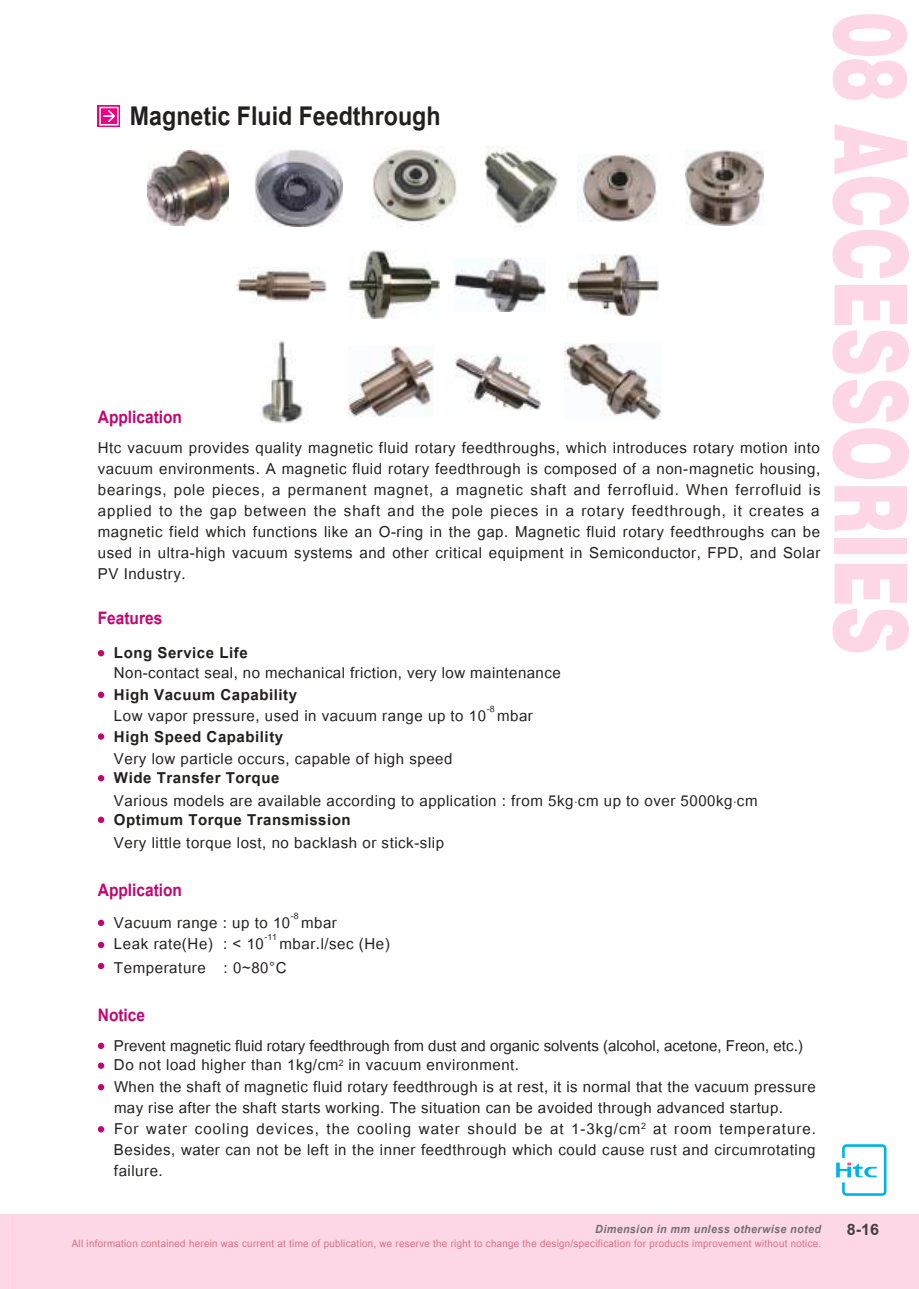
<style>
.page{position:relative;width:919px;height:1289px;background:#fff}
.page>*{position:absolute;margin:0;border:0;box-sizing:border-box;transform-origin:0 0}
.t1{font:900 100.95px "Swiss 721 BT";color:#fecee0;scale:.67 1}
.t2{font:700 36px "Utsaah";color:#241f1f;scale:.9 1}
.t3{font:700 24px "Utsaah";color:#c10672;scale:.9 1}
.t4{font:21px/21px "Utsaah";letter-spacing:.025em;color:#241f1f}
.t5{font:700 21px "Utsaah";letter-spacing:.025em;color:#241f1f}
.t6{font:italic 700 15.75px "Utsaah";letter-spacing:.025em;color:#717072;scale:.95 1}
.t7{font:14.25px "Utsaah";letter-spacing:.025em;color:#d96a7d;scale:.95 1}
.s1{font-weight:700}
.s2{font-family:"Adobe Ming Std";font-weight:300;font-size:15px}
.s3{font-style:normal;font-size:22.5px;color:#444041}
</style>
<div class="page">
<div style="left:13px;top:1214px;width:905px;height:74px;background:#fed7e6"></div>
<div style="left:0;top:1214px;width:13px;height:74px;background:#fed7e6"></div>
<svg style="left:836px;top:1144px;width:50px;height:51px"></svg>
<img style="left:147px;top:150px;width:81px;height:75px">
<img style="left:255px;top:150px;width:88px;height:76px">
<img style="left:348px;top:251px;width:91px;height:68px">
<img style="left:348px;top:346px;width:85px;height:71px">
<img style="left:236px;top:267px;width:90px;height:35px">
<img style="left:260px;top:340px;width:48px;height:83px">
<img style="left:455px;top:258px;width:90px;height:53px">
<img style="left:455px;top:354px;width:86px;height:55px">
<img style="left:567px;top:254px;width:91px;height:61px">
<img style="left:564px;top:344px;width:97px;height:76px">
<img style="left:373px;top:146px;width:84px;height:81px">
<img style="left:484px;top:146px;width:74px;height:81px">
<img style="left:577px;top:154px;width:79px;height:68px">
<img style="left:685px;top:150px;width:78px;height:75px">
<svg style="left:98px;top:105px;width:22px;height:22px"></svg>
<div style="left:99px;top:107px;width:19px;height:18px;border:2px solid #fff"></div>
<svg style="left:103px;top:110px;width:12px;height:12px"></svg>
<div style="left:98px;top:1042px;width:6px;height:7px;background:#c10672;border-radius:50%"></div>
<svg style="left:98px;top:1062px;width:6px;height:6px"></svg>
<div style="left:98px;top:1083px;width:6px;height:7px;background:#c10672;border-radius:50%"></div>
<svg style="left:98px;top:1126px;width:6px;height:6px"></svg>
<div style="left:98px;top:816px;width:6px;height:7px;background:#c10672;border-radius:50%"></div>
<svg style="left:98px;top:775px;width:6px;height:6px"></svg>
<svg style="left:98px;top:733px;width:6px;height:6px"></svg>
<div style="left:98px;top:691px;width:6px;height:7px;background:#c10672;border-radius:50%"></div>
<svg style="left:98px;top:650px;width:6px;height:6px"></svg>
<div style="left:98px;top:919px;width:6px;height:7px;background:#c10672;border-radius:50%"></div>
<div style="left:98px;top:941px;width:6px;height:7px;background:#c10672;border-radius:50%"></div>
<div style="left:98px;top:962px;width:6px;height:7px;background:#c10672;border-radius:50%"></div>
<h2 class="t2" style="left:130px;top:96px;width:346px">Magnetic Fluid Feedthrough</h2>
<p class="t3" style="left:98px;top:403px;width:95px">Application</p>
<p class="t4" style="left:98px;top:438px;width:724px;text-align:justify">Htc vacuum provides quality magnetic fluid rotary feedthroughs, which introduces rotary motion into vacuum environments. A magnetic fluid rotary feedthrough is composed of a non-magnetic housing, bearings, pole pieces, a permanent magnet, a magnetic shaft and ferrofluid. When ferrofluid is applied to the gap between the shaft and the pole pieces in a rotary feedthrough, it creates a magnetic field which functions like an O-ring in the gap. Magnetic fluid rotary feedthroughs can be used in ultra-high vacuum systems and other critical equipment in Semiconductor, FPD, and Solar PV Industry.</p>
<p class="t3" style="left:98px;top:604px;width:73px">Features</p>
<p class="t5" style="left:114px;top:641px;width:135px">Long Service Life</p>
<p class="t4" style="left:114px;top:663px;width:448px">Non-contact seal, no mechanical friction, very low maintenance</p>
<p class="t4" style="left:114px;top:685px;width:420px"><span class="s1">High Vacuum Capability<br></span>Low vapor pressure, used in vacuum range up to 10<sup>-8</sup> mbar</p>
<p class="t5" style="left:114px;top:724px;width:171px">High Speed Capability</p>
<p class="t4" style="left:114px;top:749px;width:340px">Very low particle occurs, capable of high speed</p>
<p class="t5" style="left:114px;top:766px;width:167px">Wide Transfer Torque</p>
<p class="t4" style="left:114px;top:791px;width:645px">Various models are available according to application : from 5kg<span class="s2">.</span>cm up to over 5000kg<span class="s2">.</span>cm</p>
<p class="t5" style="left:114px;top:808px;width:238px">Optimum Torque Transmission</p>
<p class="t4" style="left:114px;top:833px;width:331px">Very little torque lost, no backlash or stick-slip</p>
<h1 class="t1" style="left:931px;top:13px;width:959px;rotate:90deg">08 ACCESSORIES</h1>
<p class="t3" style="left:98px;top:876px;width:95px">Application</p>
<p class="t4" style="left:114px;top:913px;width:277px">Vacuum range : up to 10<sup>-8</sup> mbar<br>Leak rate(He) : &lt; 10<sup>-11</sup> mbar.l/sec (He)</p>
<p class="t4" style="left:114px;top:958px;width:174px">Temperature : 0~80°C</p>
<p class="t3" style="left:98px;top:1001px;width:54px">Notice</p>
<p class="t4" style="left:114px;top:1035px;width:703px">Prevent magnetic fluid rotary feedthrough from dust and organic solvents (alcohol, acetone, Freon, etc.)<br>Do not load higher than 1kg/cm<sup>2</sup> in vacuum environment.<br>When the shaft of magnetic fluid rotary feedthrough is at rest, it is normal that the vacuum pressure may rise after the shaft starts working. The situation can be avoided through advanced startup.<br>For water cooling devices, the cooling water should be at 1-3kg/cm<sup>2</sup> at room temperature.<br>Besides, water can not be left in the inner feedthrough which could cause rust and circumrotating failure.</p>
<p class="t6" style="left:595px;top:1220px;width:300px">Dimension in mm unless otherwise noted <span class="s3">8-16</span></p>
<p class="t7" style="left:72px;top:1235px;width:790px">All information contained herein was current at time of publication, we reserve the right to change the design/specification for products improvement without notice.</p>
</div>
